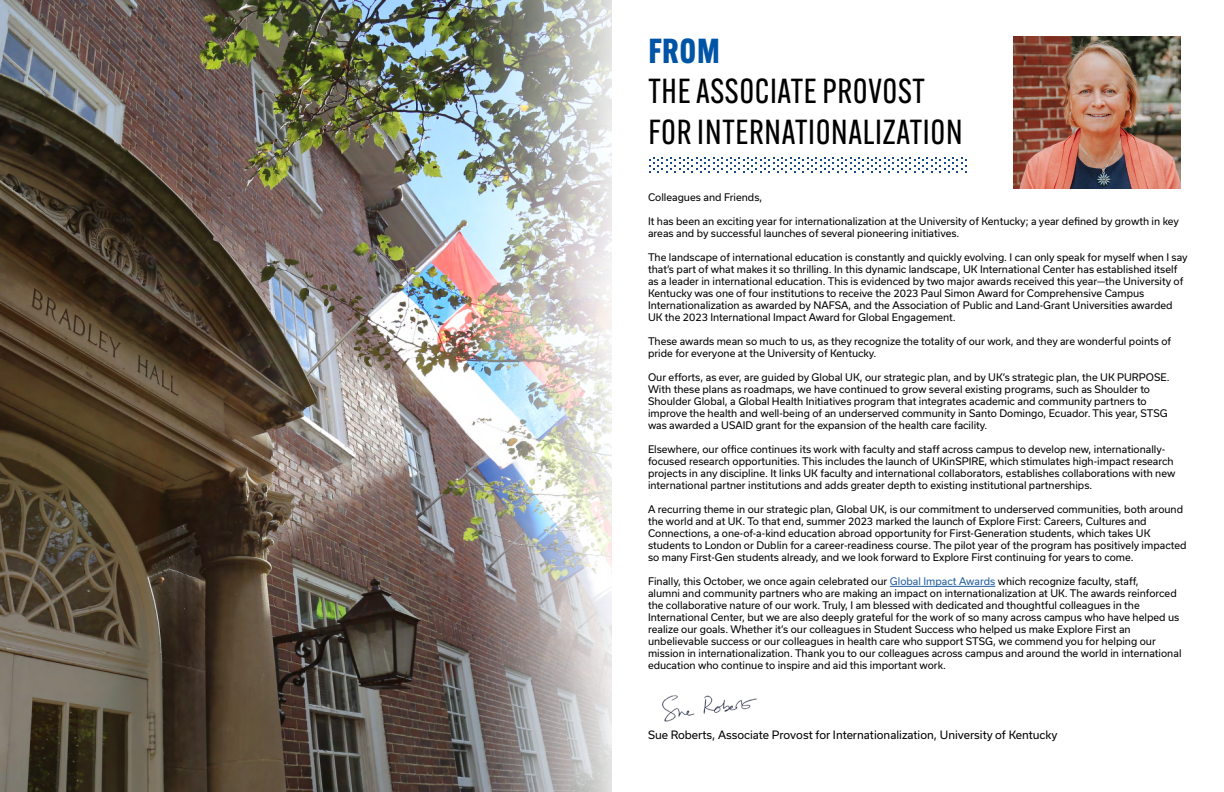
<style>
.page{position:relative;width:1224px;height:792px;background:#fff}
.page>*{position:absolute;margin:0;border:0;box-sizing:border-box;transform-origin:0 0}
.t1{font:34px/40.8px "Alternate Gothic ATF";letter-spacing:.02em;color:#000}
.t2{font:700 34px "Alternate Gothic ATF";color:#0054a6}
.t3{font:11px "Usual";color:#000}
.t4{font:10px/12px "Usual";color:#000}
.s1{color:#215e9e}
</style>
<div class="page">
<svg style="left:649px;top:157px;width:317px;height:16px"></svg>
<hr style="left:890px;top:586px;width:105px;height:1px;background:#215e9e">
<img style="left:0;top:0;width:612px;height:792px">
<img style="left:1014px;top:36px;width:167px;height:153px">
<img style="left:662px;top:695px;width:95px;height:27px">
<h1 class="t2" style="left:648px;top:29px;width:73px">FROM</h1>
<h1 class="t1" style="left:648px;top:71px;width:316px">THE ASSOCIATE PROVOST<br>FOR INTERNATIONALIZATION</h1>
<p class="t4" style="left:648px;top:192px;width:116px">Colleagues and Friends,</p>
<p class="t4" style="left:648px;top:216px;width:533px">It has been an exciting year for internationalization at the University of Kentucky; a year defined by growth in key areas and by successful launches of several pioneering initiatives.</p>
<p class="t4" style="left:648px;top:252px;width:541px">The landscape of international education is constantly and quickly evolving. I can only speak for myself when I say that’s part of what makes it so thrilling. In this dynamic landscape, UK International Center has established itself as a leader in international education. This is evidenced by two major awards received this year—the University of Kentucky was one of four institutions to receive the 2023 Paul Simon Award for Comprehensive Campus Internationalization as awarded by NAFSA, and the Association of Public and Land-Grant Universities awarded UK the 2023 International Impact Award for Global Engagement.</p>
<p class="t4" style="left:648px;top:336px;width:525px">These awards mean so much to us, as they recognize the totality of our work, and they are wonderful points of pride for everyone at the University of Kentucky.</p>
<p class="t4" style="left:648px;top:372px;width:523px">Our efforts, as ever, are guided by Global UK, our strategic plan, and by UK’s strategic plan, the UK PURPOSE.<br>With these plans as roadmaps, we have continued to grow several existing programs, such as Shoulder to Shoulder Global, a Global Health Initiatives program that integrates academic and community partners to improve the health and well-being of an underserved community in Santo Domingo, Ecuador. This year, STSG was awarded a USAID grant for the expansion of the health care facility.</p>
<p class="t4" style="left:648px;top:444px;width:529px">Elsewhere, our office continues its work with faculty and staff across campus to develop new, internationally&shy;focused research opportunities. This includes the launch of UKinSPIRE, which stimulates high-impact research projects in any discipline. It links UK faculty and international collaborators, establishes collaborations with new international partner institutions and adds greater depth to existing institutional partnerships.</p>
<p class="t4" style="left:648px;top:504px;width:540px">A recurring theme in our strategic plan, Global UK, is our commitment to underserved communities, both around the world and at UK. To that end, summer 2023 marked the launch of Explore First: Careers, Cultures and Connections, a one-of-a-kind education abroad opportunity for First-Generation students, which takes UK students to London or Dublin for a career-readiness course. The pilot year of the program has positively impacted so many First-Gen students already, and we look forward to Explore First continuing for years to come.</p>
<p class="t4" style="left:648px;top:576px;width:535px">Finally, this October, we once again celebrated our <span class="s1">Global Impact Awards</span> which recognize faculty, staff,<br>alumni and community partners who are making an impact on internationalization at UK. The awards reinforced the collaborative nature of our work. Truly, I am blessed with dedicated and thoughtful colleagues in the International Center, but we are also deeply grateful for the work of so many across campus who have helped us realize our goals. Whether it’s our colleagues in Student Success who helped us make Explore First an unbelievable success or our colleagues in health care who support STSG, we commend you for helping our mission in internationalization. Thank you to our colleagues across campus and around the world in international education who continue to inspire and aid this important work.</p>
<p class="t3" style="left:648px;top:729px;width:411px">Sue Roberts, Associate Provost for Internationalization, University of Kentucky</p>
</div>
